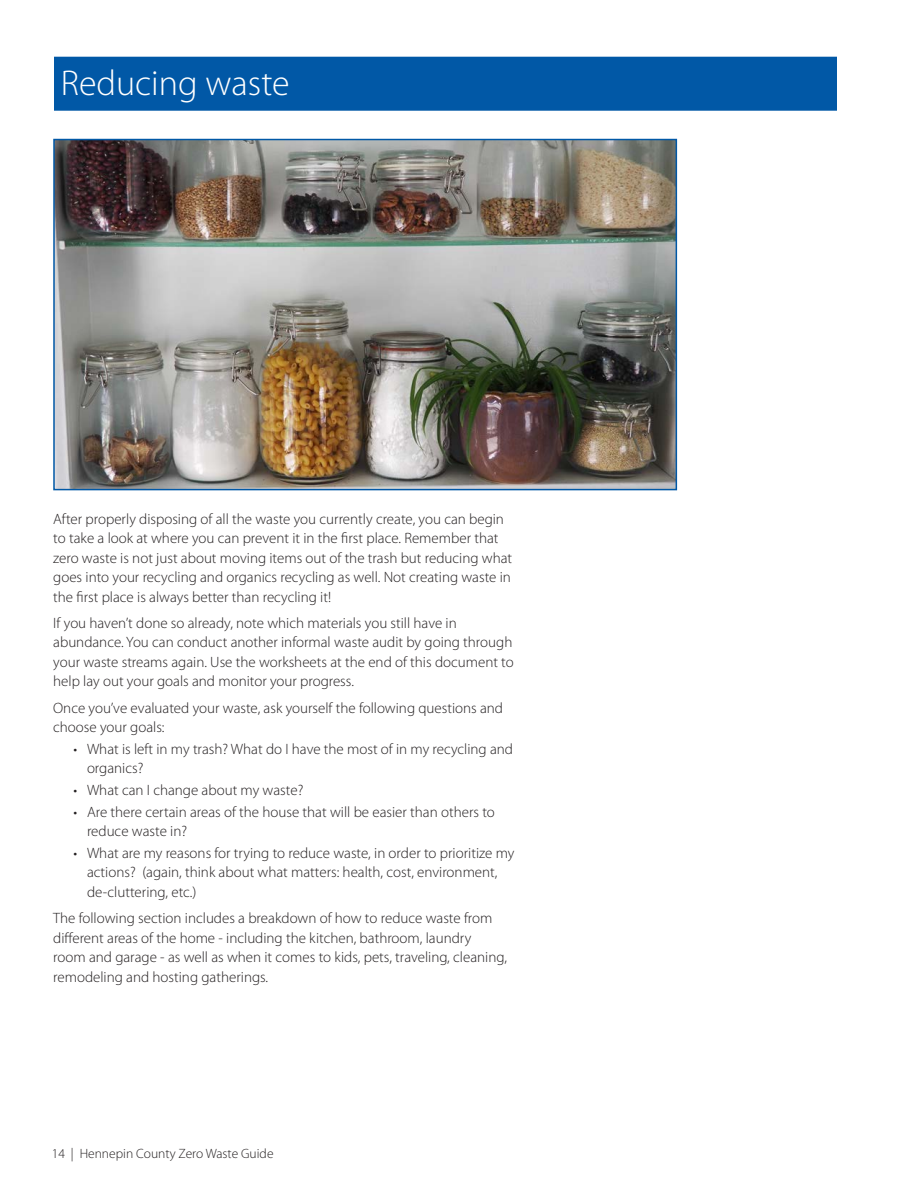
<style>
.page{position:relative;width:918px;height:1188px;background:#fff}
.page>*{position:absolute;margin:0;border:0;box-sizing:border-box;transform-origin:0 0}
.H1_Header__Blue_box{font:300 36px "Myriad Pro";color:#fff}
.Body_copy{font:300 15px/19.5px "Myriad Pro";color:#231f20}
.t1{font:300 13.5px "Myriad Pro";color:#231f20}
</style>
<div class="page">
<img style="left:56px;top:142px;width:618px;height:345px">
<div style="left:53px;top:139px;width:624px;height:351px;border:2px solid #0158a6"></div>
<div style="left:54px;top:57px;width:783px;height:54px;background:#0158a6"></div>
<p class="H1_Header__Blue_box" style="left:61px;top:63px;width:230px">Reducing waste</p>
<p class="Body_copy" style="left:53px;top:509px;width:460px">After properly disposing of all the waste you currently create, you can begin to take a look at where you can prevent it in the first place. Remember that zero waste is not just about moving items out of the trash but reducing what goes into your recycling and organics recycling as well. Not creating waste in the first place is always better than recycling it!</p>
<p class="Body_copy" style="left:53px;top:613px;width:462px">If you haven’t done so already, note which materials you still have in abundance. You can conduct another informal waste audit by going through your waste streams again. Use the worksheets at the end of this document to help lay out your goals and monitor your progress.</p>
<p class="Body_copy" style="left:53px;top:698px;width:451px">Once you’ve evaluated your waste, ask yourself the following questions and choose your goals:</p>
<p class="Body_copy" style="left:87px;top:739px;width:428px;text-indent:-14px">• What is left in my trash? What do I have the most of in my recycling and organics?</p>
<p class="Body_copy" style="left:74px;top:781px;width:231px">• What can I change about my waste?</p>
<p class="Body_copy" style="left:87px;top:802px;width:409px;text-indent:-14px">• Are there certain areas of the house that will be easier than others to reduce waste in?</p>
<p class="Body_copy" style="left:87px;top:843px;width:429px;text-indent:-14px">• What are my reasons for trying to reduce waste, in order to prioritize my actions? (again, think about what matters: health, cost, environment, de-cluttering, etc.)</p>
<p class="Body_copy" style="left:53px;top:909px;width:455px">The following section includes a breakdown of how to reduce waste from different areas of the home - including the kitchen, bathroom, laundry room and garage - as well as when it comes to kids, pets, traveling, cleaning, remodeling and hosting gatherings.</p>
<p class="t1" style="left:52px;top:1146px;width:223px">14 | Hennepin County Zero Waste Guide</p>
</div>
